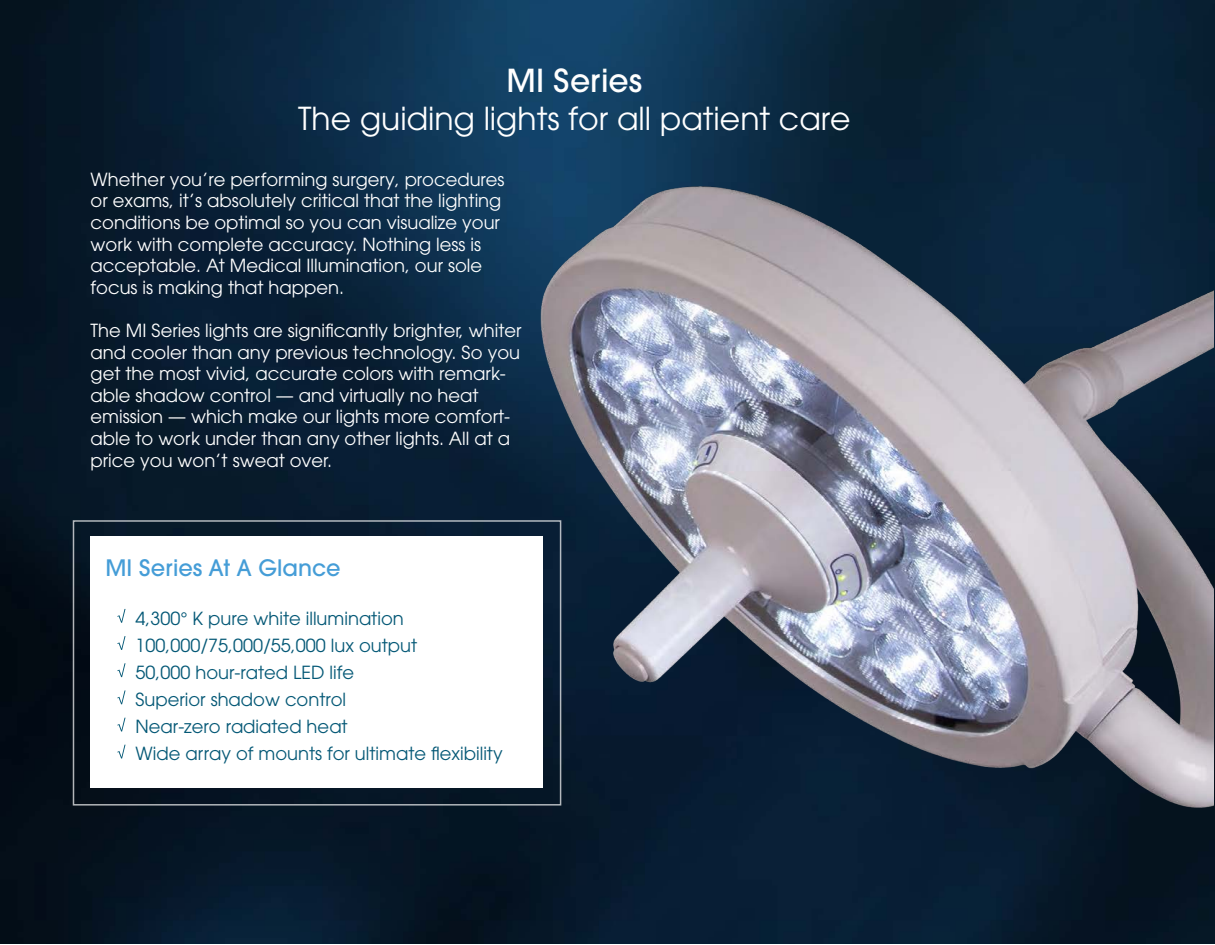
<style>
.page{position:relative;width:1215px;height:945px;background:#fff}
.page>*{position:absolute;margin:0;border:0;box-sizing:border-box;transform-origin:0 0}
.t1{font:31.5px "ITC Avant Garde Pro";color:#fff}
.t2{font:500 31.5px "ITC Avant Garde Pro";color:#fff}
.t3{font:500 22.5px "ITC Avant Garde Pro";color:#459dd7}
.t4{font:18px/21.6px "ITC Avant Garde Pro";color:#fff}
.t5{font:18px/27px "ITC Avant Garde Pro";color:#045876}
</style>
<div class="page">
<img style="left:0;top:0;width:1215px;height:944px">
<div style="left:91px;top:536px;width:452px;height:252px;background:#fff"></div>
<img style="left:459px;top:103px;width:754px;height:788px">
<svg style="left:117px;top:609px;width:9px;height:14px"></svg>
<svg style="left:117px;top:636px;width:9px;height:14px"></svg>
<svg style="left:117px;top:663px;width:9px;height:14px"></svg>
<svg style="left:117px;top:690px;width:9px;height:14px"></svg>
<svg style="left:117px;top:718px;width:9px;height:14px"></svg>
<svg style="left:117px;top:745px;width:9px;height:14px"></svg>
<h1 class="t2" style="left:507px;top:61px;width:137px">MI Series</h1>
<h1 class="t1" style="left:298px;top:99px;width:554px">The guiding lights for all patient care</h1>
<p class="t4" style="left:91px;top:168px;width:416px">Whether you’re performing surgery, procedures or exams, it’s absolutely critical that the lighting conditions be optimal so you can visualize your work with complete accuracy. Nothing less is acceptable. At Medical Illumination, our sole focus is making that happen.</p>
<p class="t4" style="left:91px;top:319px;width:433px">The MI Series lights are significantly brighter, whiter and cooler than any previous technology. So you get the most vivid, accurate colors with remark&shy;able shadow control — and virtually no heat emission — which make our lights more comfort&shy;able to work under than any other lights. All at a price you won’t sweat over.</p>
<p class="t3" style="left:106px;top:554px;width:237px">MI Series At A Glance</p>
<p class="t5" style="left:136px;top:604px;width:369px">4,300° K pure white illumination<br>100,000/75,000/55,000 lux output<br>50,000 hour-rated LED life<br>Superior shadow control<br>Near-zero radiated heat<br>Wide array of mounts for ultimate flexibility</p>
</div>
